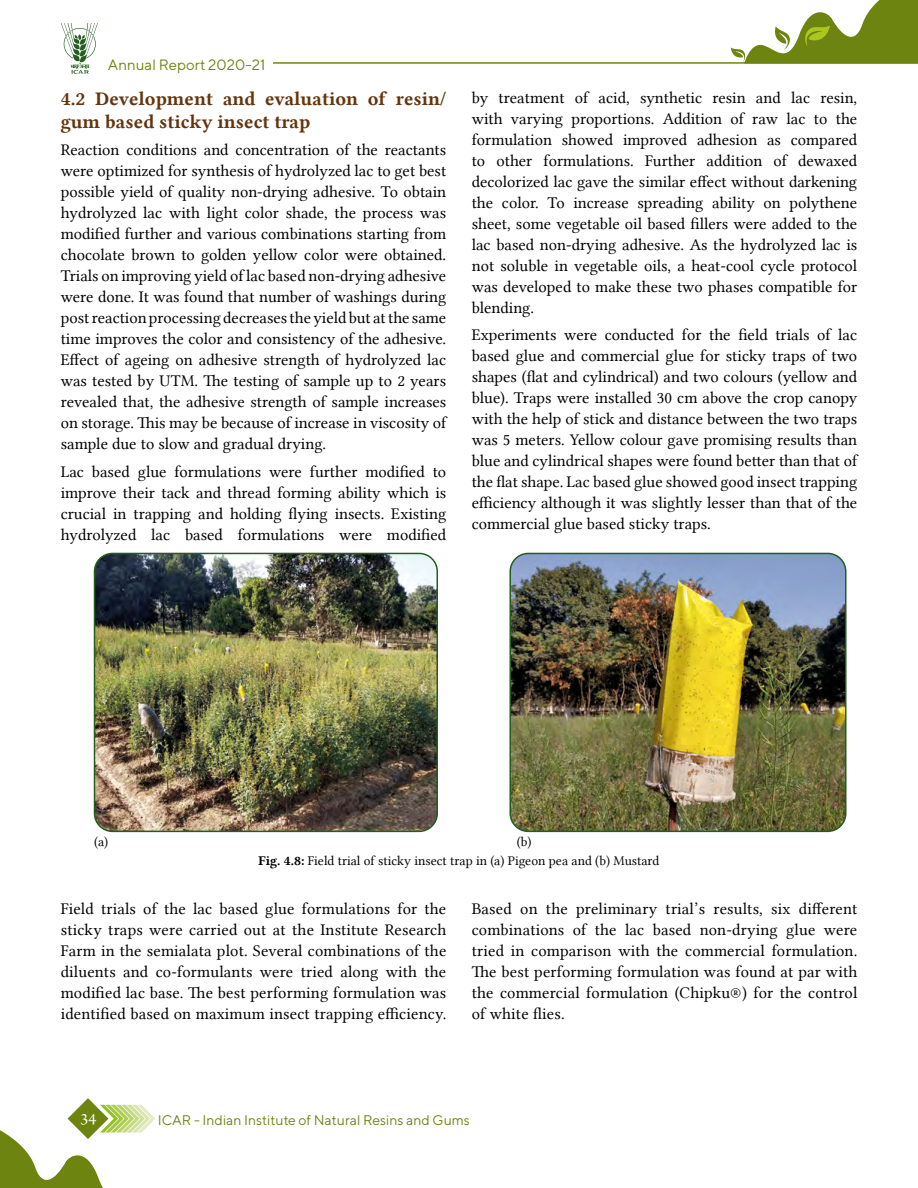
<style>
.page{position:relative;width:918px;height:1188px;background:#fff}
.page>*{position:absolute;margin:0;border:0;box-sizing:border-box;transform-origin:0 0}
.t1{font:19.5px/22.5px "Lin Libertine B";color:#64350d}
.t2{font:16.5px/21px "Lin Libertine";color:#000;text-align:justify}
.t3{font:16.5px "Arno Pro";color:#fff}
.t4{font:15px "TT Norms";color:#6d8510}
.t5{font:13.95px "TT Norms";color:#6d8510}
.t6{font:13.5px "Lin Libertine";color:#000}
.s1{font-family:"Lin Libertine B"}
</style>
<div class="page">
<img style="left:95px;top:553px;width:342px;height:278px">
<div style="left:94px;top:553px;width:344px;height:279px;border:2px solid #235e1e;border-radius:18px"></div>
<img style="left:512px;top:553px;width:332px;height:276px">
<div style="left:509px;top:553px;width:338px;height:279px;border:2px solid #235e1e;border-radius:18px"></div>
<hr style="left:273px;top:62px;width:645px;height:2px;background:#6d8510">
<svg style="left:731px;top:0;width:187px;height:64px"></svg>
<svg style="left:61px;top:23px;width:37px;height:51px"></svg>
<svg style="left:0;top:1098px;width:156px;height:90px"></svg>
<p class="t4" style="left:108px;top:55px;width:159px">Annual Report 2020-21</p>
<p class="t1" style="left:61px;top:87px;width:387px">4.2 Development and evaluation of resin/ gum based sticky insect trap</p>
<p class="t2" style="left:61px;top:140px;width:387px">Reaction conditions and concentration of the reactants were optimized for synthesis of hydrolyzed lac to get best possible yield of quality non-drying adhesive. To obtain hydrolyzed lac with light color shade, the process was modified further and various combinations starting from chocolate brown to golden yellow color were obtained.<br>Trials on improving yield of lac based non-drying adhesive were done. It was found that number of washings during post reaction processing decreases the yield but at the same time improves the color and consistency of the adhesive.<br>Effect of ageing on adhesive strength of hydrolyzed lac was tested by UTM. The testing of sample up to 2 years revealed that, the adhesive strength of sample increases on storage. This may be because of increase in viscosity of sample due to slow and gradual drying.</p>
<p class="t2" style="left:61px;top:461px;width:387px">Lac based glue formulations were further modified to improve their tack and thread forming ability which is crucial in trapping and holding flying insects. Existing hydrolyzed lac based formulations were modified</p>
<p class="t2" style="left:472px;top:87px;width:387px">by treatment of acid, synthetic resin and lac resin, with varying proportions. Addition of raw lac to the formulation showed improved adhesion as compared to other formulations. Further addition of dewaxed decolorized lac gave the similar effect without darkening the color. To increase spreading ability on polythene sheet, some vegetable oil based fillers were added to the lac based non-drying adhesive. As the hydrolyzed lac is not soluble in vegetable oils, a heat-cool cycle protocol was developed to make these two phases compatible for blending.</p>
<p class="t2" style="left:472px;top:325px;width:387px">Experiments were conducted for the field trials of lac based glue and commercial glue for sticky traps of two shapes (flat and cylindrical) and two colours (yellow and blue). Traps were installed 30 cm above the crop canopy with the help of stick and distance between the two traps was 5 meters. Yellow colour gave promising results than blue and cylindrical shapes were found better than that of the flat shape. Lac based glue showed good insect trapping efficiency although it was slightly lesser than that of the commercial glue based sticky traps.</p>
<p class="t6" style="left:94px;top:834px;width:16px">(a)</p>
<p class="t6" style="left:517px;top:834px;width:16px">(b)</p>
<p class="t6" style="left:259px;top:853px;width:402px"><span class="s1">Fig. 4.8:</span> Field trial of sticky insect trap in (a) Pigeon pea and (b) Mustard</p>
<p class="t2" style="left:61px;top:898px;width:387px">Field trials of the lac based glue formulations for the sticky traps were carried out at the Institute Research Farm in the semialata plot. Several combinations of the diluents and co-formulants were tried along with the modified lac base. The best performing formulation was identified based on maximum insect trapping efficiency.</p>
<p class="t2" style="left:472px;top:898px;width:387px">Based on the preliminary trial’s results, six different combinations of the lac based non-drying glue were tried in comparison with the commercial formulation.<br>The best performing formulation was found at par with the commercial formulation (Chipku®) for the control of white flies.</p>
<p class="t3" style="left:81px;top:1110px;width:17px">34</p>
<p class="t5" style="left:158px;top:1112px;width:314px">ICAR - Indian Institute of Natural Resins and Gums</p>
</div>
